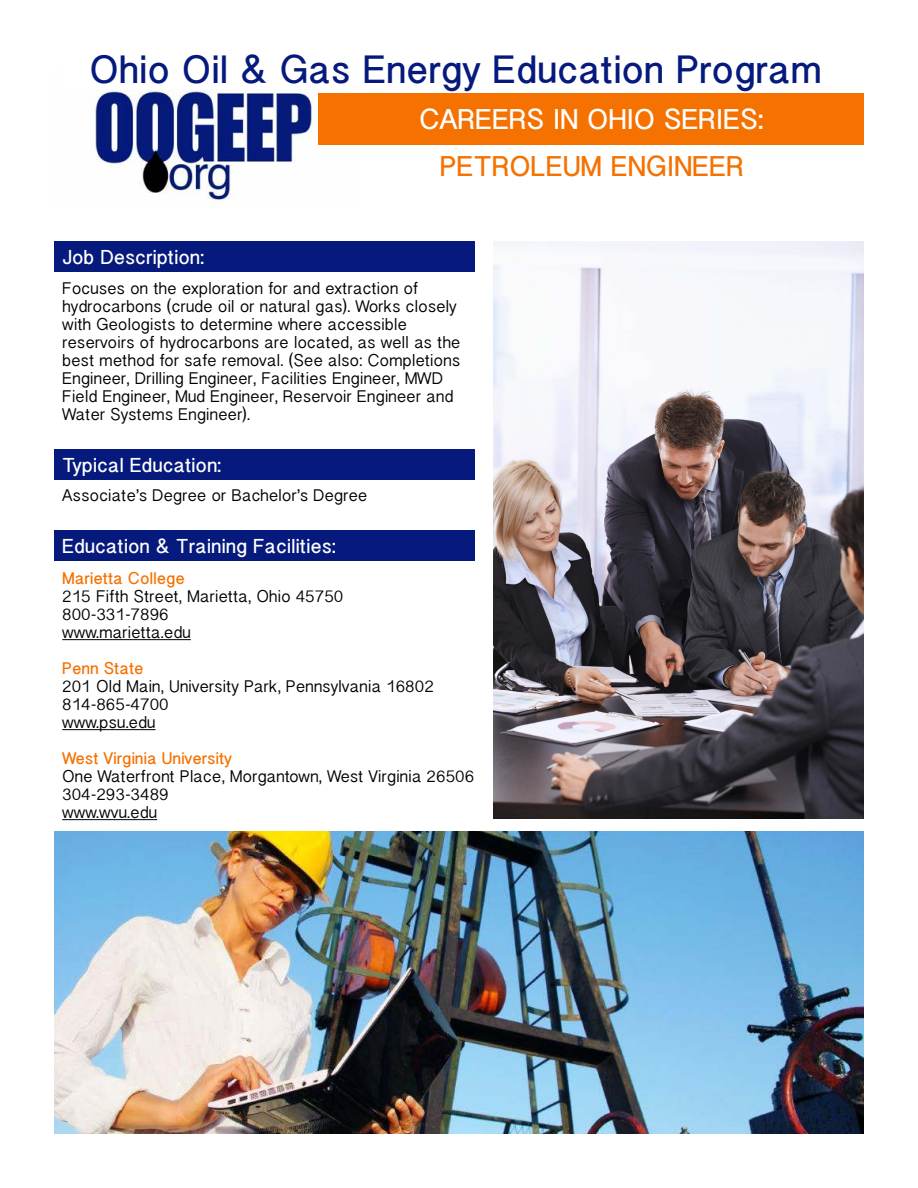
<style>
.page{position:relative;width:918px;height:1188px;background:#fff}
.page>*{position:absolute;margin:0;border:0;box-sizing:border-box;transform-origin:0 0}
.t1{font:700 35.25px "Bangla Sangam MN";color:#051a7c}
.t2{font:700 25.5px "Bangla Sangam MN";color:#fff}
.t3{font:700 25.5px "Bangla Sangam MN";color:#f57100}
.t4{font:700 18px "Bangla Sangam MN";color:#fff}
.t5{font:15px/18px "Bangla Sangam MN";color:#000}
.t6{font:700 15px "Bangla Sangam MN";color:#f57100}
</style>
<div class="page">
<img style="left:91px;top:83px;width:248px;height:117px">
<hr style="left:62px;top:639px;width:129px;height:1px;background:#000">
<hr style="left:62px;top:729px;width:94px;height:1px;background:#000">
<hr style="left:62px;top:819px;width:95px;height:1px;background:#000">
<div style="left:62px;top:67px;width:276px;height:22px;background:#fff"></div>
<div style="left:319px;top:93px;width:545px;height:52px;background:#f57100"></div>
<div style="left:54px;top:241px;width:420px;height:31px;background:#051a7c"></div>
<div style="left:54px;top:449px;width:420px;height:31px;background:#051a7c"></div>
<div style="left:54px;top:530px;width:420px;height:31px;background:#051a7c"></div>
<img style="left:494px;top:241px;width:370px;height:577px">
<img style="left:54px;top:832px;width:810px;height:302px">
<h1 class="t1" style="left:90px;top:45px;width:734px">Ohio Oil &amp; Gas Energy Education Program</h1>
<h2 class="t2" style="left:419px;top:103px;width:346px">CAREERS IN OHIO SERIES:</h2>
<h2 class="t3" style="left:440px;top:149px;width:305px">PETROLEUM ENGINEER</h2>
<p class="t4" style="left:62px;top:245px;width:143px">Job Description:</p>
<p class="t5" style="left:62px;top:280px;width:400px">Focuses on the exploration for and extraction of hydrocarbons (crude oil or natural gas). Works closely with Geologists to determine where accessible reservoirs of hydrocarbons are located, as well as the best method for safe removal. (See also: Completions Engineer, Drilling Engineer, Facilities Engineer, MWD Field Engineer, Mud Engineer, Reservoir Engineer and Water Systems Engineer).</p>
<p class="t4" style="left:62px;top:453px;width:161px">Typical Education:</p>
<p class="t5" style="left:62px;top:486px;width:307px">Associate’s Degree or Bachelor’s Degree</p>
<p class="t4" style="left:62px;top:534px;width:275px">Education &amp; Training Facilities:</p>
<p class="t6" style="left:62px;top:569px;width:124px">Marietta College</p>
<p class="t5" style="left:62px;top:588px;width:283px">215 Fifth Street, Marietta, Ohio 45750<br>800-331-7896<br>www.marietta.edu</p>
<p class="t6" style="left:62px;top:659px;width:83px">Penn State</p>
<p class="t5" style="left:62px;top:678px;width:373px">201 Old Main, University Park, Pennsylvania 16802<br>814-865-4700<br>www.psu.edu</p>
<p class="t6" style="left:62px;top:749px;width:171px">West Virginia University</p>
<p class="t5" style="left:62px;top:768px;width:414px">One Waterfront Place, Morgantown, West Virginia 26506<br>304-293-3489<br>www.wvu.edu</p>
</div>
